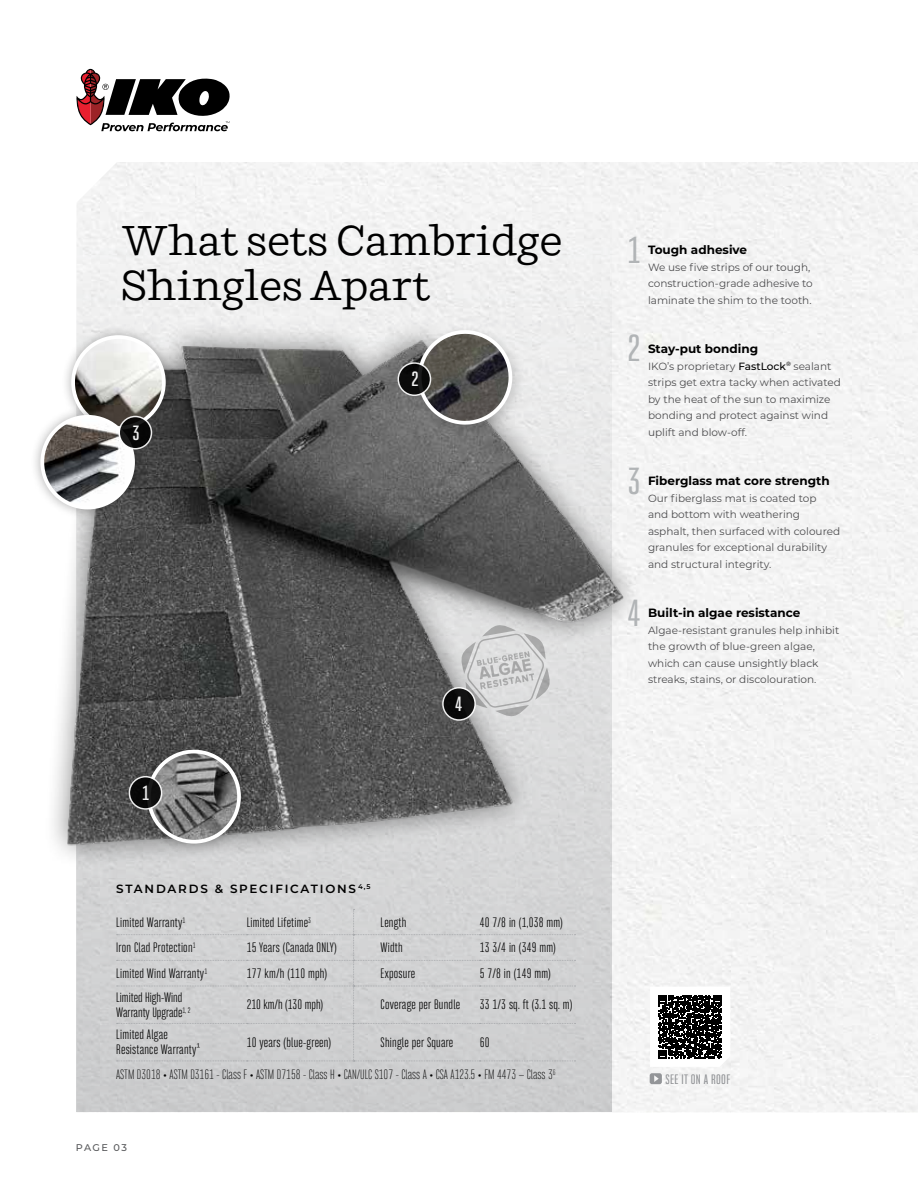
<style>
.page{position:relative;width:918px;height:1188px;background:#fff}
.page>*{position:absolute;margin:0;border:0;box-sizing:border-box;transform-origin:0 0}
.t1{font:42px/45px "Ulises";letter-spacing:-.01em;color:#000}
.t2{font:500 33px "Bw Stretch";color:#b1b4b6}
.t3{font:700 18px "Bw Stretch";color:#fff}
.t4{font:12px/15px "Bw Stretch";letter-spacing:.02em;color:#000}
.t5{font:300 12px "Bw Stretch";color:#000}
.t6{font:700 12px "Montserrat";color:#000}
.t7{font:12px/15px "Bw Stretch";color:#000}
.t8{font:500 12px "Bw Stretch";letter-spacing:.03em;color:#939598}
.t9{font:600 11.85px "Montserrat";letter-spacing:.15em;color:#000}
.t10{font:10.5px/16.5px "Montserrat";color:#4d4d4f}
.t11{font:500 9.75px "Montserrat";letter-spacing:.14em;color:#58595b}
.s1{font-weight:500;color:#000}
</style>
<div class="page">
<svg style="left:76px;top:208px;width:536px;height:904px"></svg>
<div style="left:43px;top:318px;width:602px;height:550px;background:#000;opacity:.5"></div>
<img style="left:43px;top:334px;width:608px;height:545px">
<div style="left:411px;top:323px;width:116px;height:116px;background:#000;opacity:.15"></div>
<svg style="left:414px;top:327px;width:102px;height:100px;background:#7f7e7c"></svg>
<div style="left:135px;top:737px;width:118px;height:119px;background:#000;opacity:.3"></div>
<img style="left:149px;top:752px;width:90px;height:90px;border-radius:45px">
<div style="left:147px;top:750px;width:94px;height:94px;border:4px solid #fff;border-radius:50%"></div>
<div style="left:61px;top:325px;width:115px;height:115px;background:#000;opacity:.3"></div>
<img style="left:73px;top:337px;width:91px;height:91px;border-radius:45px">
<div style="left:71px;top:335px;width:95px;height:95px;border:4px solid #fff;border-radius:50%"></div>
<svg style="left:398px;top:363px;width:33px;height:32px"></svg>
<div style="left:398px;top:362px;width:33px;height:34px;border:2px solid #fff;border-radius:50%"></div>
<svg style="left:129px;top:777px;width:33px;height:32px"></svg>
<div style="left:129px;top:776px;width:33px;height:34px;border:2px solid #fff;border-radius:50%"></div>
<div style="left:30px;top:404px;width:115px;height:116px;background:#000;opacity:.3"></div>
<img style="left:42px;top:417px;width:91px;height:91px">
<div style="left:40px;top:415px;width:95px;height:94px;border:4px solid #fff;border-radius:50%"></div>
<svg style="left:119px;top:416px;width:32px;height:33px"></svg>
<div style="left:118px;top:416px;width:34px;height:33px;border:2px solid #fff;border-radius:50%"></div>
<div style="left:117px;top:909px;width:459px;height:153px;background:#d0d0d1"></div>
<svg style="left:76px;top:69px;width:154px;height:62px"></svg>
<svg style="left:650px;top:1073px;width:12px;height:11px"></svg>
<svg style="left:658px;top:995px;width:72px;height:72px"></svg>
<svg style="left:460px;top:624px;width:91px;height:93px;background:#cfd0d0"></svg>
<svg style="left:443px;top:688px;width:32px;height:32px"></svg>
<div style="left:442px;top:687px;width:34px;height:34px;border:2px solid #fff;border-radius:50%"></div>
<h1 class="t1" style="left:121px;top:219px;width:443px">What sets Cambridge<br>Shingles Apart</h1>
<h3 class="t3" style="left:132px;top:421px;width:9px">3</h3>
<h3 class="t3" style="left:142px;top:781px;width:9px">1</h3>
<h3 class="t3" style="left:412px;top:368px;width:9px">2</h3>
<h3 class="t3" style="left:455px;top:692px;width:9px">4</h3>
<h2 class="t2" style="left:627px;top:229px;width:15px">1</h2>
<p class="t6" style="left:648px;top:241px;width:101px">Tough adhesive</p>
<p class="t10" style="left:648px;top:258px;width:166px">We use five strips of our tough, construction-grade adhesive to laminate the shim to the tooth.</p>
<h2 class="t2" style="left:627px;top:327px;width:15px">2</h2>
<h2 class="t2" style="left:627px;top:459px;width:15px">3</h2>
<h2 class="t2" style="left:627px;top:592px;width:15px">4</h2>
<p class="t6" style="left:648px;top:340px;width:112px">Stay-put bonding</p>
<p class="t10" style="left:648px;top:357px;width:194px">IKO’s proprietary <span class="s1">FastLock</span><sup>®</sup> sealant strips get extra tacky when activated by the heat of the sun to maximize bonding and protect against wind uplift and blow-off.</p>
<p class="t6" style="left:648px;top:472px;width:183px">Fiberglass mat core strength</p>
<p class="t10" style="left:648px;top:489px;width:194px">Our fiberglass mat is coated top<br>and bottom with weathering asphalt, then surfaced with coloured granules for exceptional durability and structural integrity.</p>
<p class="t6" style="left:648px;top:604px;width:154px">Built-in algae resistance</p>
<p class="t10" style="left:648px;top:621px;width:193px">Algae-resistant granules help inhibit the growth of blue-green algae, which can cause unsightly black streaks, stains, or discolouration.</p>
<p class="t9" style="left:116px;top:880px;width:256px">STANDARDS &amp; SPECIFICATIONS <sup>4,5</sup></p>
<p class="t4" style="left:116px;top:915px;width:71px">Limited Warranty<sup>1</sup></p>
<p class="t4" style="left:247px;top:915px;width:66px">Limited Lifetime<sup>3</sup></p>
<p class="t4" style="left:381px;top:915px;width:27px">Length</p>
<p class="t4" style="left:480px;top:915px;width:85px">40 7/8 in (1,038 mm)</p>
<p class="t4" style="left:116px;top:940px;width:81px">Iron Clad Protection<sup>1</sup></p>
<p class="t4" style="left:247px;top:940px;width:92px">15 Years (Canada ONLY)</p>
<p class="t4" style="left:381px;top:940px;width:24px">Width</p>
<p class="t4" style="left:480px;top:940px;width:78px">13 3/4 in (349 mm)</p>
<p class="t4" style="left:116px;top:966px;width:92px">Limited Wind Warranty<sup>1</sup></p>
<p class="t4" style="left:247px;top:966px;width:82px">177 km/h (110 mph)</p>
<p class="t4" style="left:381px;top:966px;width:36px">Exposure</p>
<p class="t4" style="left:480px;top:966px;width:73px">5 7/8 in (149 mm)</p>
<p class="t7" style="left:116px;top:990px;width:76px">Limited High-Wind<br>Warranty Upgrade<sup>1,</sup> <sup>2</sup></p>
<p class="t7" style="left:247px;top:998px;width:78px">210 km/h (130 mph)</p>
<p class="t4" style="left:381px;top:998px;width:81px">Coverage per Bundle</p>
<p class="t4" style="left:480px;top:998px;width:94px">33 1/3 sq. ft (3.1 sq. m)</p>
<p class="t4" style="left:116px;top:1028px;width:86px">Limited Algae<br>Resistance Warranty¹</p>
<p class="t4" style="left:247px;top:1035px;width:86px">10 years (blue-green)</p>
<p class="t4" style="left:381px;top:1035px;width:74px">Shingle per Square</p>
<p class="t4" style="left:480px;top:1035px;width:11px">60</p>
<p class="t5" style="left:116px;top:1067px;width:441px">ASTM D3018 • ASTM D3161 - Class F • ASTM D7158 - Class H • CAN/ULC S107 - Class A • CSA A123.5 • FM 4473 – Class 3<sup>6</sup></p>
<p class="t8" style="left:666px;top:1071px;width:66px">SEE IT ON A ROOF</p>
<p class="t11" style="left:76px;top:1141px;width:53px">PAGE 03</p>
</div>
